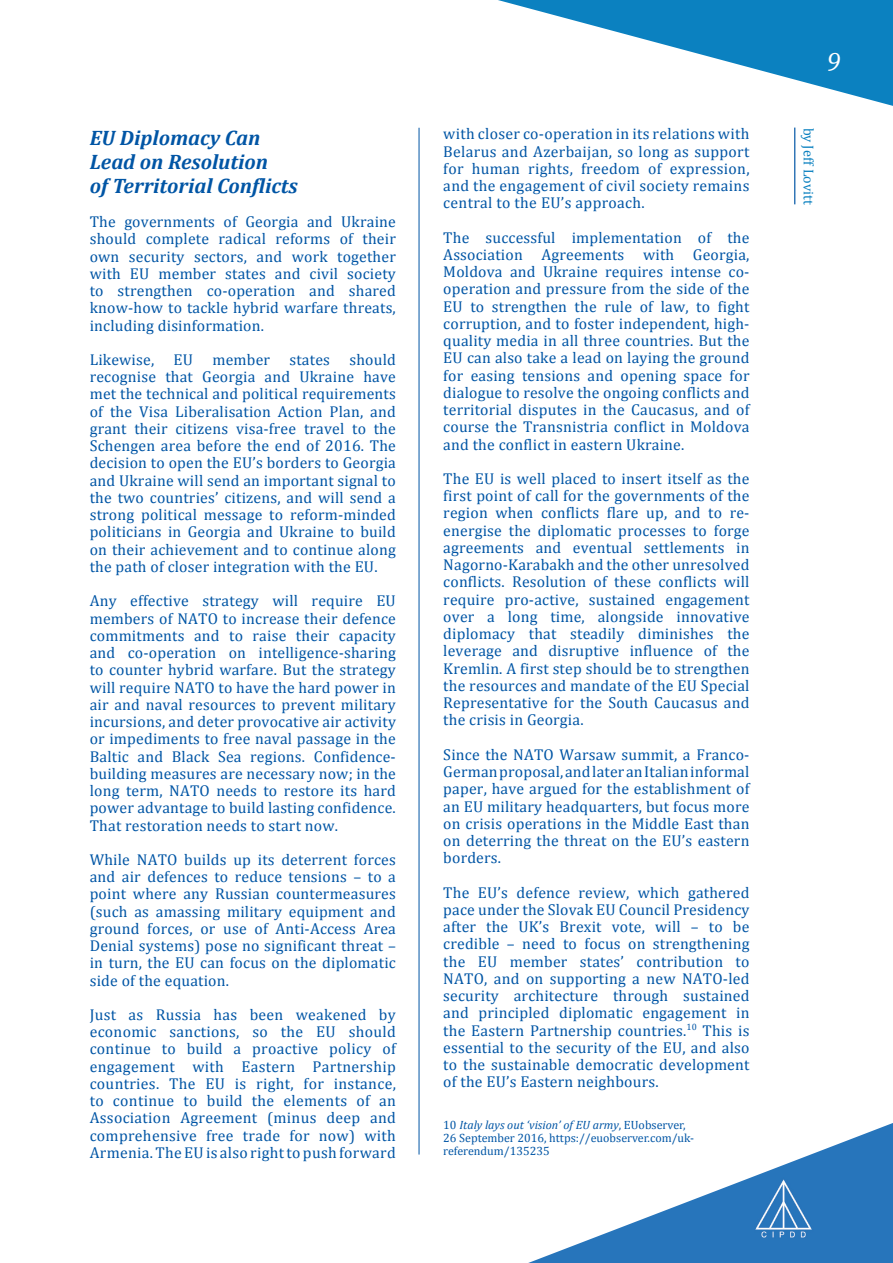
<style>
.page{position:relative;width:893px;height:1263px;background:#fff}
.page>*{position:absolute;margin:0;border:0;box-sizing:border-box;transform-origin:0 0}
.t1{font:italic 27px "Cambria";color:#fff}
.Subhead{font:italic 700 21px "Cambria";color:#0155a5}
.Body_text{font:15.75px/17.2px "Cambria";letter-spacing:.01em;color:#0155a5;text-align:justify}
.t2{font:14.25px "Cambria";color:#0b81c0}
.footnote{font:12px/12.8px "Cambria";color:#0155a5}
.s1{font-style:italic}
</style>
<div class="page">
<svg style="left:528px;top:1123px;width:365px;height:140px"></svg>
<hr style="left:419px;top:128px;width:1px;height:1026px;background:#0155a5">
<hr style="left:794px;top:128px;width:1px;height:76px;background:#0155a5">
<img style="left:752px;top:1178px;width:62px;height:62px">
<svg style="left:498px;top:0;width:395px;height:106px"></svg>
<p class="Subhead" style="left:90px;top:123px;width:172px">EU Diplomacy Can</p>
<p class="Subhead" style="left:90px;top:147px;width:180px">Lead on Resolution</p>
<p class="Subhead" style="left:90px;top:171px;width:210px">of Territorial Conflicts</p>
<p class="Body_text" style="left:90px;top:213px;width:308px">The governments of Georgia and Ukraine should complete radical reforms of their own security sectors, and work together with EU member states and civil society to strengthen co-operation and shared know-how to tackle hybrid warfare threats, including disinformation.</p>
<p class="Body_text" style="left:90px;top:351px;width:308px">Likewise, EU member states should recognise that Georgia and Ukraine have met the technical and political requirements of the Visa Liberalisation Action Plan, and grant their citizens visa-free travel to the Schengen area before the end of 2016. The decision to open the EU’s borders to Georgia and Ukraine will send an important signal to the two countries’ citizens, and will send a strong political message to reform-minded politicians in Georgia and Ukraine to build on their achievement and to continue along the path of closer integration with the EU.</p>
<p class="Body_text" style="left:90px;top:592px;width:308px">Any effective strategy will require EU members of NATO to increase their defence commitments and to raise their capacity and co-operation on intelligence-sharing to counter hybrid warfare. But the strategy will require NATO to have the hard power in air and naval resources to prevent military incursions, and deter provocative air activity or impediments to free naval passage in the Baltic and Black Sea regions. Confidence&shy;building measures are necessary now; in the long term, NATO needs to restore its hard power advantage to build lasting confidence.<br>That restoration needs to start now.</p>
<p class="Body_text" style="left:90px;top:851px;width:308px">While NATO builds up its deterrent forces and air defences to reduce tensions – to a point where any Russian countermeasures (such as amassing military equipment and ground forces, or use of Anti-Access Area Denial systems) pose no significant threat – in turn, the EU can focus on the diplomatic side of the equation.</p>
<p class="Body_text" style="left:90px;top:1006px;width:308px">Just as Russia has been weakened by economic sanctions, so the EU should continue to build a proactive policy of engagement with Eastern Partnership countries. The EU is right, for instance, to continue to build the elements of an Association Agreement (minus deep and comprehensive free trade for now) with Armenia. The EU is also right to push forward</p>
<p class="Body_text" style="left:443px;top:125px;width:308px">with closer co-operation in its relations with Belarus and Azerbaijan, so long as support for human rights, freedom of expression, and the engagement of civil society remains central to the EU’s approach.</p>
<p class="Body_text" style="left:443px;top:229px;width:308px">The successful implementation of the Association Agreements with Georgia, Moldova and Ukraine requires intense co&shy;operation and pressure from the side of the EU to strengthen the rule of law, to fight corruption, and to foster independent, high&shy;quality media in all three countries. But the EU can also take a lead on laying the ground for easing tensions and opening space for dialogue to resolve the ongoing conflicts and territorial disputes in the Caucasus, and of course the Transnistria conflict in Moldova and the conflict in eastern Ukraine.</p>
<p class="Body_text" style="left:443px;top:470px;width:308px">The EU is well placed to insert itself as the first point of call for the governments of the region when conflicts flare up, and to re&shy;energise the diplomatic processes to forge agreements and eventual settlements in Nagorno-Karabakh and the other unresolved conflicts. Resolution of these conflicts will require pro-active, sustained engagement over a long time, alongside innovative diplomacy that steadily diminishes the leverage and disruptive influence of the Kremlin. A first step should be to strengthen the resources and mandate of the EU Special Representative for the South Caucasus and the crisis in Georgia.</p>
<p class="Body_text" style="left:443px;top:746px;width:308px">Since the NATO Warsaw summit, a Franco-German proposal, and later an Italian informal paper, have argued for the establishment of an EU military headquarters, but focus more on crisis operations in the Middle East than on deterring the threat on the EU’s eastern borders.</p>
<p class="Body_text" style="left:443px;top:883px;width:308px">The EU’s defence review, which gathered pace under the Slovak EU Council Presidency after the UK’s Brexit vote, will – to be credible – need to focus on strengthening the EU member states’ contribution to NATO, and on supporting a new NATO-led security architecture through sustained and principled diplomatic engagement in the Eastern Partnership countries.<sup>10</sup> This is essential to the security of the EU, and also to the sustainable democratic development of the EU’s Eastern neighbours.</p>
<p class="footnote" style="left:443px;top:1118px;width:252px">10 <span class="s1">Italy lays out ‘vision’ of EU army</span>, EUobserver,<br>26 September 2016, https://euobserver.com/uk&shy;referendum/135235</p>
<h1 class="t1" style="left:826px;top:43px;width:16px">9</h1>
<p class="t2" style="left:817px;top:128px;width:78px;rotate:90deg">by Jeff Lovitt</p>
</div>
